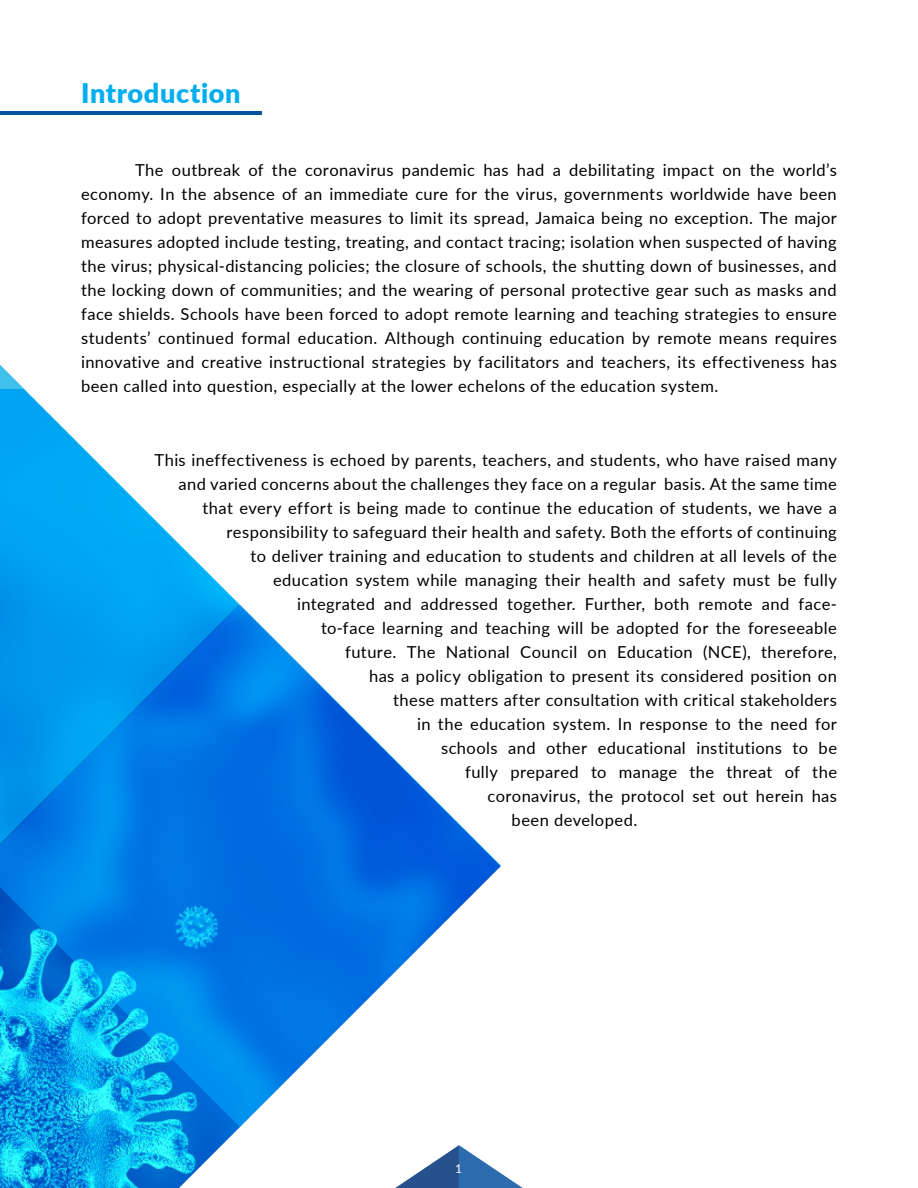
<style>
.page{position:relative;width:918px;height:1188px;background:#fff}
.page>*{position:absolute;margin:0;border:0;box-sizing:border-box;transform-origin:0 0}
.t1{font:900 27px "Lato";letter-spacing:.025em;color:#00aeef}
.t2{font:16.5px/24px "Lato";letter-spacing:.025em;color:#000;text-align:justify}
.t3{font:12px "Lato";color:#fff}
</style>
<div class="page">
<hr style="left:0;top:111px;width:262px;height:3px;background:#0153a0">
<img style="left:0;top:390px;width:501px;height:798px">
<svg style="left:395px;top:1145px;width:128px;height:43px"></svg>
<h1 class="t1" style="left:81px;top:73px;width:161px">Introduction</h1>
<p class="t2" style="left:81px;top:158px;width:757px;text-indent:54px">The outbreak of the coronavirus pandemic has had a debilitating impact on the world’s economy. In the absence of an immediate cure for the virus, governments worldwide have been forced to adopt preventative measures to limit its spread, Jamaica being no exception. The major measures adopted include testing, treating, and contact tracing; isolation when suspected of having the virus; physical-distancing policies; the closure of schools, the shutting down of businesses, and the locking down of communities; and the wearing of personal protective gear such as masks and face shields. Schools have been forced to adopt remote learning and teaching strategies to ensure students’ continued formal education. Although continuing education by remote means requires innovative and creative instructional strategies by facilitators and teachers, its effectiveness has been called into question, especially at the lower echelons of the education system.</p>
<p class="t2" style="left:155px;top:447px;width:684px">This ineffectiveness is echoed by parents, teachers, and students, who have raised many</p>
<p class="t2" style="left:179px;top:471px;width:660px">and varied concerns about the challenges they face on a regular basis. At the same time</p>
<p class="t2" style="left:203px;top:495px;width:636px">that every effort is being made to continue the education of students, we have a</p>
<p class="t2" style="left:227px;top:519px;width:612px">responsibility to safeguard their health and safety. Both the efforts of continuing</p>
<p class="t2" style="left:251px;top:543px;width:588px">to deliver training and education to students and children at all levels of the</p>
<p class="t2" style="left:273px;top:567px;width:565px">education system while managing their health and safety must be fully</p>
<p class="t2" style="left:297px;top:591px;width:541px">integrated and addressed together. Further, both remote and face-</p>
<p class="t2" style="left:321px;top:615px;width:517px">to-face learning and teaching will be adopted for the foreseeable</p>
<p class="t2" style="left:345px;top:639px;width:493px">future. The National Council on Education (NCE), therefore,</p>
<p class="t2" style="left:369px;top:663px;width:469px">has a policy obligation to present its considered position on</p>
<p class="t2" style="left:393px;top:687px;width:445px">these matters after consultation with critical stakeholders</p>
<p class="t2" style="left:417px;top:711px;width:421px">in the education system. In response to the need for</p>
<p class="t2" style="left:441px;top:735px;width:397px">schools and other educational institutions to be</p>
<p class="t2" style="left:465px;top:759px;width:373px">fully prepared to manage the threat of the</p>
<p class="t2" style="left:488px;top:783px;width:351px">coronavirus, the protocol set out herein has</p>
<p class="t2" style="left:512px;top:807px;width:127px">been developed.</p>
<p class="t3" style="left:455px;top:1160px;width:8px">1</p>
</div>
